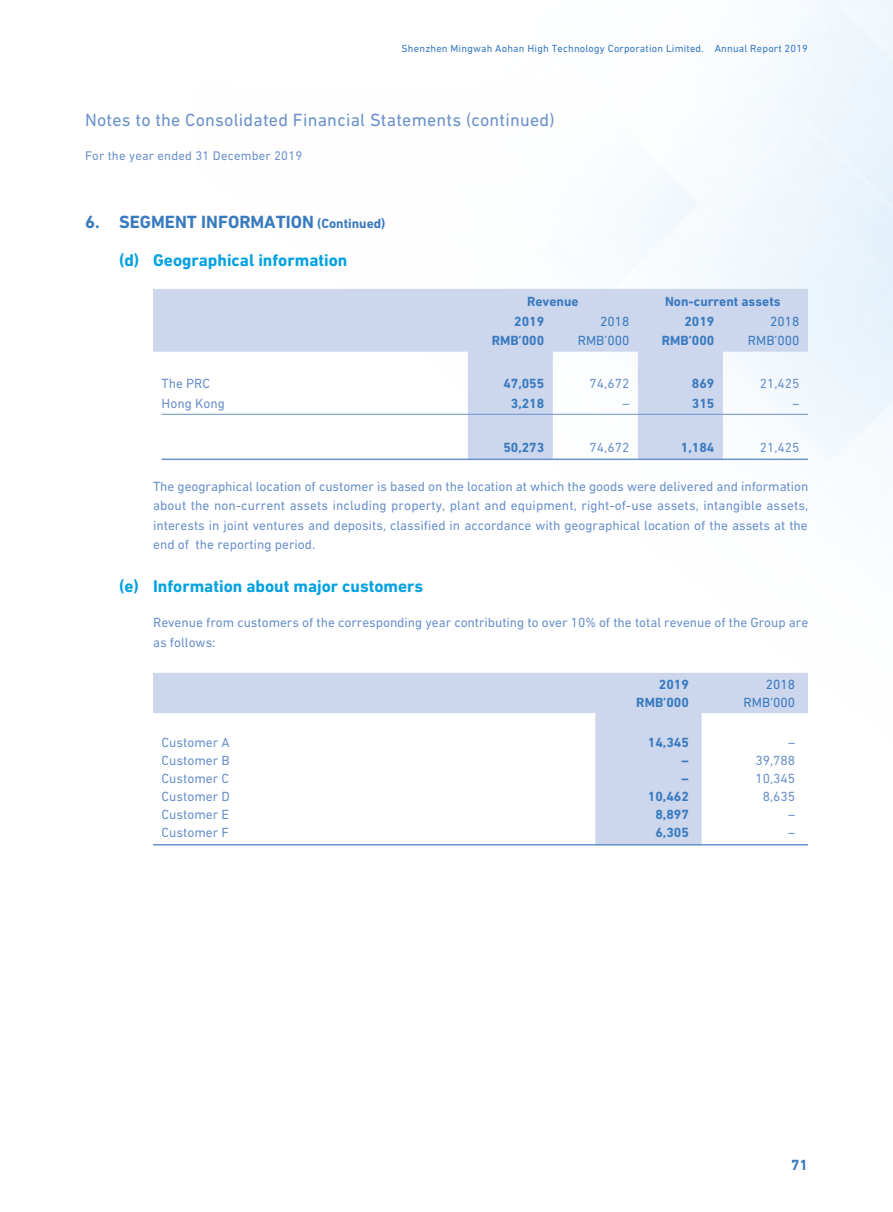
<style>
.page{position:relative;width:893px;height:1212px;background:#fff}
.page>*{position:absolute;margin:0;border:0;box-sizing:border-box;transform-origin:0 0}
.t1{font:18px "DIN Next LT Pro";letter-spacing:.01em;color:#6b91cb}
.t2{font:700 18px "DIN Next LT Pro";color:#397abf}
.t3{font:700 17.25px "DIN Next LT Pro";color:#00a1e0}
.t4{font:700 15px "DIN Next LT Pro";color:#397abf}
.t5{font:13.5px/19.5px "DIN Next LT Pro";color:#6b91cb;text-align:justify}
.t6{font:700 13.5px "DIN Next LT Pro";color:#397abf}
.t7{font:13.5px "DIN Next LT Pro";color:#397abf}
.t8{font:12.75px "DIN Next LT Pro";letter-spacing:.015em;color:#6b91cb}
.t9{font:10.5px "DIN Next LT Pro";letter-spacing:.015em;color:#397abf}
.s1{font-size:13.5px}
</style>
<div class="page">
<svg style="left:153px;top:289px;width:655px;height:171px;fill:#ccd6ed"></svg>
<hr style="left:162px;top:414px;width:306px;height:1px;background:#6b91cb">
<hr style="left:468px;top:414px;width:85px;height:1px;background:#6b91cb">
<hr style="left:553px;top:414px;width:85px;height:1px;background:#6b91cb">
<hr style="left:638px;top:414px;width:85px;height:1px;background:#6b91cb">
<hr style="left:723px;top:414px;width:85px;height:1px;background:#6b91cb">
<hr style="left:162px;top:458px;width:306px;height:2px;background:#6b91cb">
<hr style="left:468px;top:458px;width:85px;height:2px;background:#6b91cb">
<hr style="left:553px;top:458px;width:85px;height:2px;background:#6b91cb">
<hr style="left:638px;top:458px;width:85px;height:2px;background:#6b91cb">
<hr style="left:723px;top:458px;width:85px;height:2px;background:#6b91cb">
<svg style="left:153px;top:673px;width:655px;height:171px"></svg>
<hr style="left:153px;top:844px;width:442px;height:1px;background:#6b91cb">
<hr style="left:595px;top:844px;width:107px;height:1px;background:#6b91cb">
<hr style="left:702px;top:844px;width:106px;height:1px;background:#6b91cb">
<p class="t9" style="left:402px;top:43px;width:408px">Shenzhen Mingwah Aohan High Technology Corporation Limited. Annual Report 2019</p>
<h1 class="t1" style="left:85px;top:109px;width:471px">Notes to the Consolidated Financial Statements (continued)</h1>
<p class="t8" style="left:85px;top:148px;width:219px">For the year ended 31 December 2019</p>
<h1 class="t2" style="left:85px;top:211px;width:302px">6. SEGMENT INFORMATION <span class="s1">(Continued)</span></h1>
<p class="t3" style="left:119px;top:250px;width:230px">(d) Geographical information</p>
<p class="t6" style="left:527px;top:294px;width:53px">Revenue</p>
<p class="t6" style="left:665px;top:294px;width:117px">Non-current assets</p>
<p class="t6" style="left:514px;top:313px;width:32px">2019</p>
<p class="t7" style="left:600px;top:313px;width:31px">2018</p>
<p class="t6" style="left:684px;top:313px;width:32px">2019</p>
<p class="t7" style="left:770px;top:313px;width:31px">2018</p>
<p class="t6" style="left:492px;top:333px;width:54px">RMB’000</p>
<p class="t7" style="left:578px;top:333px;width:53px">RMB’000</p>
<p class="t6" style="left:662px;top:333px;width:54px">RMB’000</p>
<p class="t7" style="left:748px;top:333px;width:53px">RMB’000</p>
<p class="t5" style="left:162px;top:374px;width:50px">The PRC</p>
<p class="t6" style="left:503px;top:376px;width:42px">47,055</p>
<p class="t5" style="left:590px;top:374px;width:41px">74,672</p>
<p class="t6" style="left:692px;top:376px;width:24px">869</p>
<p class="t5" style="left:760px;top:374px;width:41px">21,425</p>
<p class="t5" style="left:162px;top:393px;width:65px">Hong Kong</p>
<p class="t6" style="left:511px;top:395px;width:35px">3,218</p>
<p class="t5" style="left:622px;top:393px;width:8px">–</p>
<p class="t6" style="left:692px;top:395px;width:24px">315</p>
<p class="t5" style="left:792px;top:393px;width:8px">–</p>
<p class="t6" style="left:503px;top:439px;width:42px">50,273</p>
<p class="t5" style="left:590px;top:437px;width:41px">74,672</p>
<p class="t6" style="left:681px;top:439px;width:35px">1,184</p>
<p class="t5" style="left:760px;top:437px;width:41px">21,425</p>
<p class="t5" style="left:153px;top:476px;width:657px">The geographical location of customer is based on the location at which the goods were delivered and information about the non-current assets including property, plant and equipment, right-of-use assets, intangible assets, interests in joint ventures and deposits, classified in accordance with geographical location of the assets at the end of the reporting period.</p>
<p class="t3" style="left:119px;top:576px;width:306px">(e) Information about major customers</p>
<p class="t5" style="left:153px;top:613px;width:657px">Revenue from customers of the corresponding year contributing to over 10% of the total revenue of the Group are as follows:</p>
<p class="t6" style="left:659px;top:676px;width:32px">2019</p>
<p class="t7" style="left:766px;top:676px;width:31px">2018</p>
<p class="t6" style="left:636px;top:694px;width:54px">RMB’000</p>
<p class="t7" style="left:744px;top:694px;width:53px">RMB’000</p>
<p class="t5" style="left:162px;top:732px;width:70px">Customer A</p>
<p class="t6" style="left:648px;top:734px;width:42px">14,345</p>
<p class="t5" style="left:788px;top:732px;width:8px">–</p>
<p class="t5" style="left:162px;top:750px;width:70px">Customer B</p>
<p class="t6" style="left:682px;top:752px;width:9px">–</p>
<p class="t5" style="left:755px;top:750px;width:41px">39,788</p>
<p class="t5" style="left:162px;top:768px;width:69px">Customer C</p>
<p class="t6" style="left:682px;top:770px;width:9px">–</p>
<p class="t5" style="left:755px;top:768px;width:41px">10,345</p>
<p class="t5" style="left:162px;top:786px;width:70px">Customer D</p>
<p class="t6" style="left:648px;top:788px;width:42px">10,462</p>
<p class="t5" style="left:763px;top:786px;width:34px">8,635</p>
<p class="t5" style="left:162px;top:804px;width:69px">Customer E</p>
<p class="t6" style="left:655px;top:806px;width:35px">8,897</p>
<p class="t5" style="left:788px;top:804px;width:8px">–</p>
<p class="t5" style="left:162px;top:822px;width:69px">Customer F</p>
<p class="t6" style="left:655px;top:824px;width:35px">6,305</p>
<p class="t5" style="left:788px;top:822px;width:8px">–</p>
<p class="t4" style="left:791px;top:1156px;width:18px">71</p>
</div>
